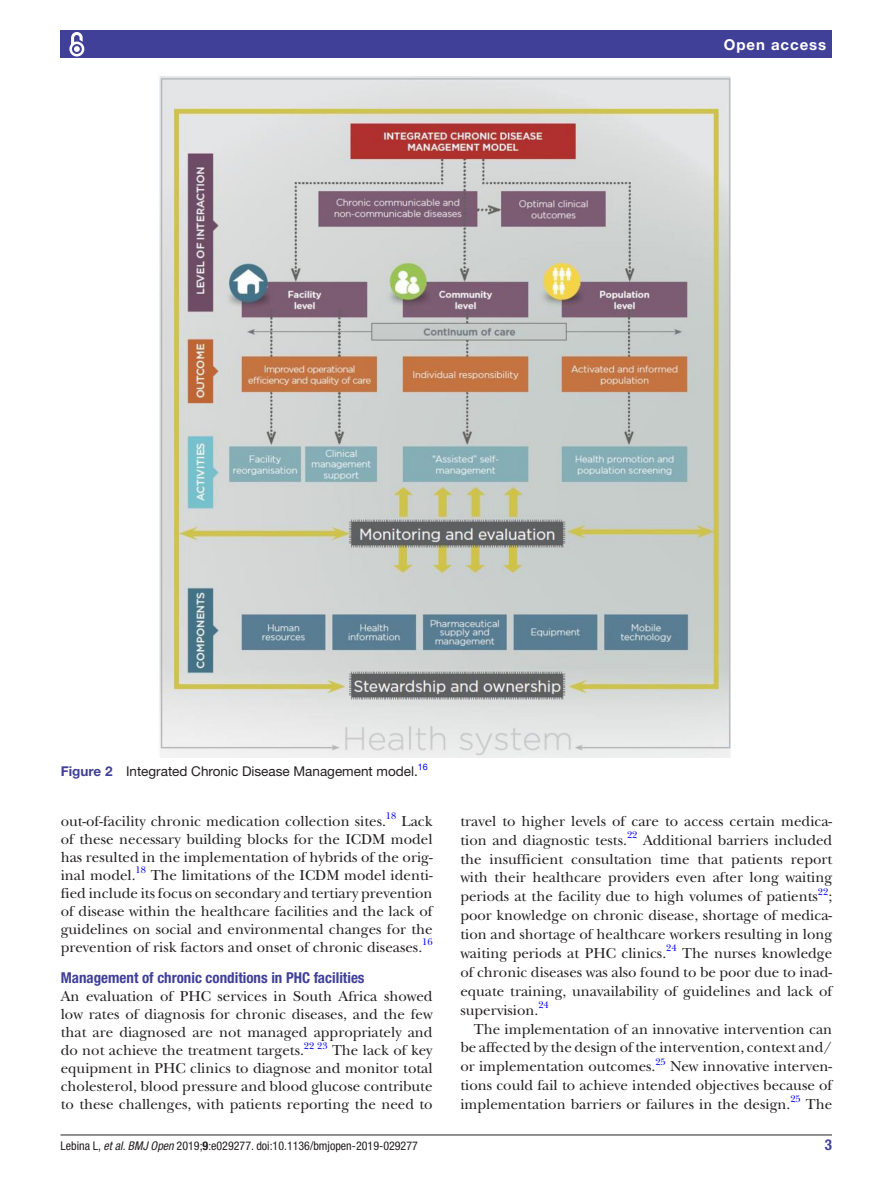
<style>
.page{position:relative;width:893px;height:1191px;background:#fff}
.page>*{position:absolute;margin:0;border:0;box-sizing:border-box;transform-origin:0 0}
.t1{font:15px/18.9px "New Baskerville";color:#231f20;text-align:justify}
.t2{font:700 condensed 15px "Helvetica Neue LT Std";color:#414099}
.t3{font:700 15px "Helvetica Neue LT Std";letter-spacing:.065em;color:#fff}
.t4{font:13.5px "Helvetica Neue LT Std";color:#231f20}
.t5{font:condensed 12px "Helvetica Neue LT Std";color:#231f20}
.t6{font:9.9px "New Baskerville";color:#00f}
.s1{font-weight:700;color:#414099}
.s2{font-style:italic}
.s3{font-weight:700}
</style>
<div class="page">
<hr style="left:61px;top:1134px;width:771px;height:1px;background:#231f20">
<div style="left:61px;top:31px;width:771px;height:27px;background:#414099"></div>
<svg style="left:69px;top:32px;width:16px;height:25px"></svg>
<img style="left:159px;top:76px;width:572px;height:682px">
<p class="t3" style="left:724px;top:35px;width:104px">Open access</p>
<p class="t4" style="left:61px;top:763px;width:369px"><span class="s1">Figure 2</span> Integrated Chronic Disease Management model.<sup>16</sup></p>
<p class="t1" style="left:61px;top:811px;width:327px">out-of-facility chronic medication collection sites.</p>
<p class="t6" style="left:386px;top:810px;width:12px">18</p>
<p class="t1" style="left:61px;top:812px;width:373px;line-height:18px;text-indent:341px">Lack of these necessary building blocks for the ICDM model has resulted in the implementation of hybrids of the orig&shy;inal model.</p>
<p class="t6" style="left:136px;top:864px;width:12px">18</p>
<p class="t1" style="left:61px;top:866px;width:373px;line-height:18px;text-indent:90px">The limitations of the ICDM model identi&shy;fied include its focus on secondary and tertiary prevention of disease within the healthcare facilities and the lack of guidelines on social and environmental changes for the prevention of risk factors and onset of chronic diseases.</p>
<p class="t6" style="left:422px;top:936px;width:12px">16</p>
<p class="t2" style="left:61px;top:969px;width:305px">Management of chronic conditions in PHC facilities</p>
<p class="t1" style="left:61px;top:987px;width:373px;line-height:18px">An evaluation of PHC services in South Africa showed low rates of diagnosis for chronic diseases, and the few that are diagnosed are not managed appropriately and do not achieve the treatment targets.</p>
<p class="t6" style="left:304px;top:1039px;width:25px">22 23</p>
<p class="t1" style="left:61px;top:1041px;width:373px;line-height:18px;text-indent:271px">The lack of key equipment in PHC clinics to diagnose and monitor total cholesterol, blood pressure and blood glucose contribute to these challenges, with patients reporting the need to</p>
<p class="t1" style="left:460px;top:811px;width:373px">travel to higher levels of care to access certain medica&shy;tion and diagnostic tests.</p>
<p class="t6" style="left:627px;top:829px;width:12px">22</p>
<p class="t1" style="left:460px;top:830px;width:373px;text-indent:183px">Additional barriers included the insufficient consultation time that patients report with their healthcare providers even after long waiting periods at the facility due to high volumes of patients</p>
<p class="t6" style="left:818px;top:885px;width:12px">22</p>
<p class="t1" style="left:460px;top:887px;width:373px;text-indent:368px">; poor knowledge on chronic disease, shortage of medica&shy;tion and shortage of healthcare workers resulting in long waiting periods at PHC clinics.</p>
<p class="t6" style="left:666px;top:942px;width:12px">24</p>
<p class="t1" style="left:460px;top:943px;width:373px;text-indent:222px">The nurses knowledge of chronic diseases was also found to be poor due to inad&shy;equate training, unavailability of guidelines and lack of supervision.</p>
<p class="t6" style="left:538px;top:999px;width:12px">24</p>
<p class="t1" style="left:460px;top:1019px;width:373px;text-indent:14px">The implementation of an innovative intervention can be affected by the design of the intervention, context and/ or implementation outcomes.</p>
<p class="t6" style="left:655px;top:1055px;width:12px">25</p>
<p class="t1" style="left:460px;top:1057px;width:373px;text-indent:210px">New innovative interven&shy;tions could fail to achieve intended objectives because of implementation barriers or failures in the design.</p>
<p class="t6" style="left:790px;top:1093px;width:12px">25</p>
<p class="t1" style="left:806px;top:1095px;width:28px">The</p>
<p class="t5" style="left:61px;top:1138px;width:359px">Lebina L, <span class="s2">et al</span>. <span class="s2">BMJ Open</span> 2019;<span class="s3">9</span>:e029277. doi:10.1136/bmjopen-2019-029277</p>
<p class="t2" style="left:825px;top:1135px;width:9px">3</p>
</div>
